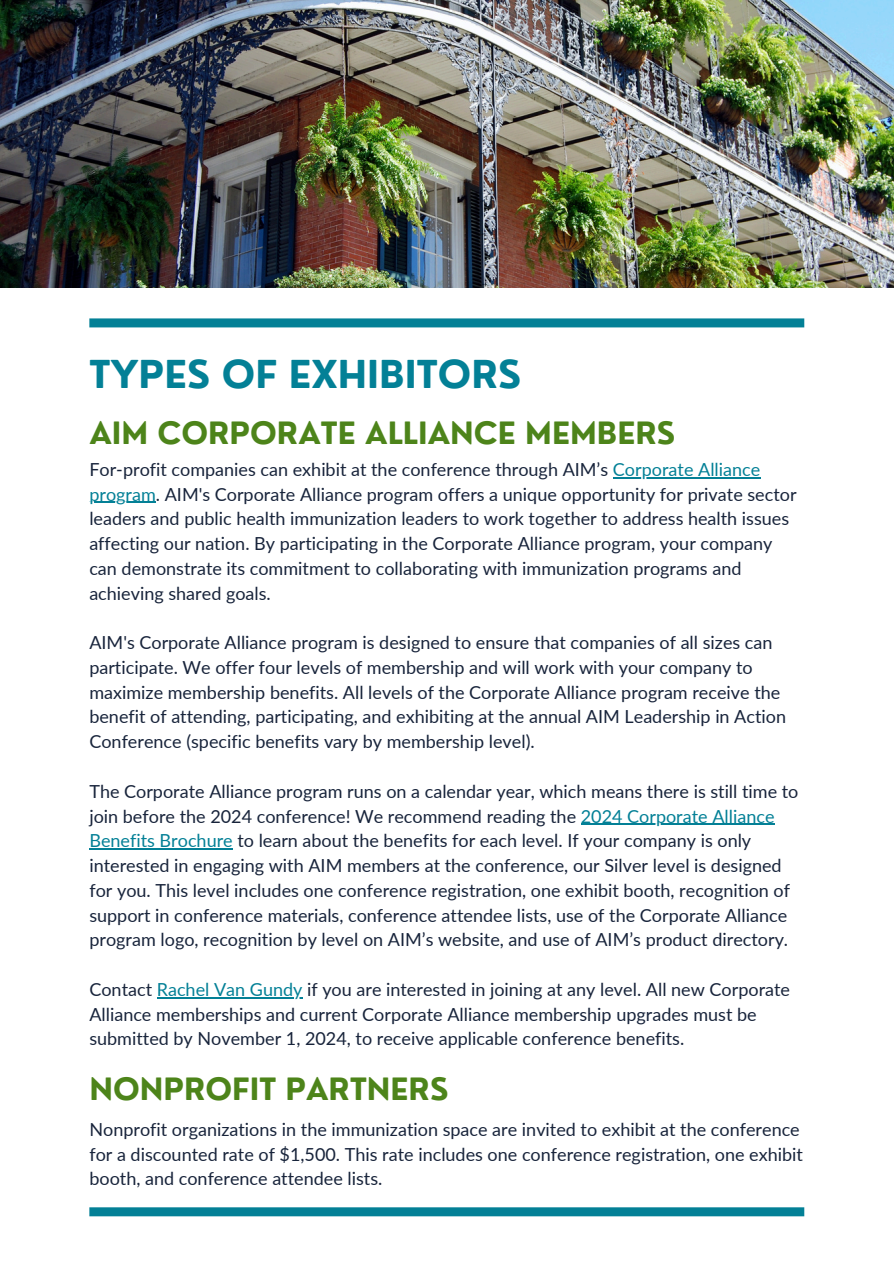
<style>
.page{position:relative;width:894px;height:1264px;background:#fff}
.page>*{position:absolute;margin:0;border:0;box-sizing:border-box;transform-origin:0 0}
.t1{font:700 37.5px "Nourd";color:#038096}
.t2{font:700 30px "Nourd";color:#4d841a}
.t3{font:18px/24.8px "Lato";color:#18243b}
.s1{color:#038096}
</style>
<div class="page">
<hr style="left:612px;top:477px;width:148px;height:1px;background:#038096">
<hr style="left:89px;top:502px;width:67px;height:1px;background:#038096">
<hr style="left:580px;top:823px;width:194px;height:1px;background:#038096">
<hr style="left:89px;top:848px;width:144px;height:1px;background:#038096">
<hr style="left:157px;top:997px;width:145px;height:1px;background:#038096">
<div style="left:89px;top:1207px;width:715px;height:9px;background:#038096"></div>
<div style="left:89px;top:318px;width:715px;height:9px;background:#038096"></div>
<img style="left:0;top:0;width:893px;height:287px">
<h1 class="t1" style="left:89px;top:350px;width:433px">TYPES OF EXHIBITORS</h1>
<h2 class="t2" style="left:89px;top:413px;width:587px">AIM CORPORATE ALLIANCE MEMBERS</h2>
<h2 class="t3" style="left:89px;top:456px;width:672px">For-profit companies can exhibit at the conference through AIM’s <span class="s1">Corporate Alliance</span></h2>
<p class="t3" style="left:89px;top:481px;width:708px"><span class="s1">program</span>. AIM's Corporate Alliance program offers a unique opportunity for private sector leaders and public health immunization leaders to work together to address health issues affecting our nation. By participating in the Corporate Alliance program, your company can demonstrate its commitment to collaborating with immunization programs and achieving shared goals.</p>
<p class="t3" style="left:89px;top:630px;width:684px">AIM's Corporate Alliance program is designed to ensure that companies of all sizes can participate. We offer four levels of membership and will work with your company to</p>
<p class="t3" style="left:89px;top:679px;width:698px">maximize membership benefits. All levels of the Corporate Alliance program receive the benefit of attending, participating, and exhibiting at the annual AIM Leadership in Action<br>Conference (specific benefits vary by membership level).</p>
<p class="t3" style="left:89px;top:778px;width:710px">The Corporate Alliance program runs on a calendar year, which means there is still time to</p>
<p class="t3" style="left:89px;top:803px;width:686px">join before the 2024 conference! We recommend reading the <span class="s1">2024 Corporate Alliance</span></p>
<h2 class="t3" style="left:89px;top:828px;width:702px"><span class="s1">Benefits Brochure</span> to learn about the benefits for each level. If your company is only interested in engaging with AIM members at the conference, our Silver level is designed for you. This level includes one conference registration, one exhibit booth, recognition of support in conference materials, conference attendee lists, use of the Corporate Alliance program logo, recognition by level on AIM’s website, and use of AIM’s product directory.</h2>
<h2 class="t3" style="left:89px;top:976px;width:702px">Contact <span class="s1">Rachel Van Gundy</span> if you are interested in joining at any level. All new Corporate</h2>
<p class="t3" style="left:89px;top:1001px;width:668px">Alliance memberships and current Corporate Alliance membership upgrades must be submitted by November 1, 2024, to receive applicable conference benefits.</p>
<h2 class="t2" style="left:89px;top:1069px;width:360px">NONPROFIT PARTNERS</h2>
<p class="t3" style="left:89px;top:1116px;width:715px">Nonprofit organizations in the immunization space are invited to exhibit at the conference for a discounted rate of $1,500. This rate includes one conference registration, one exhibit booth, and conference attendee lists.</p>
</div>
